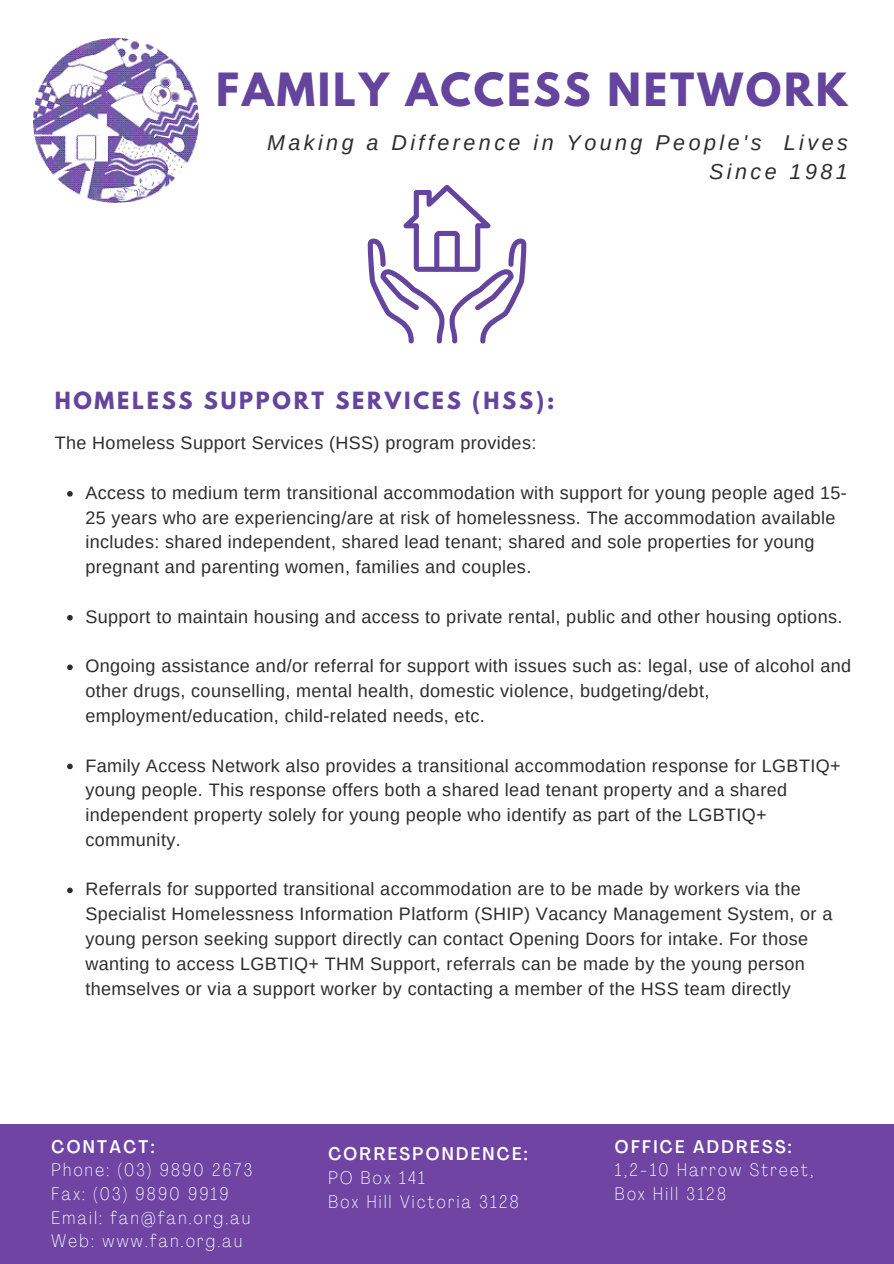
<style>
.page{position:relative;width:894px;height:1264px;background:#fff}
.page>*{position:absolute;margin:0;border:0;box-sizing:border-box;transform-origin:0 0}
.t1{font:700 40.5px "League Spartan";letter-spacing:.07em;color:#64449c}
.t2{font:italic 21.45px/29.2px "Arimo";letter-spacing:.16em;color:#2d2d2d;text-align:right}
.t3{font:700 21px "League Spartan";letter-spacing:.13em;color:#64449c}
.t4{font:18px/24.8px "Arimo";letter-spacing:.02em;color:#2d2d2d}
.t5{font:100 condensed 18px/23.7px "Agrandir";letter-spacing:.13em;color:#fff}
.t6{font:500 condensed 18px "Agrandir";letter-spacing:.13em;color:#fff}
</style>
<div class="page">
<div style="left:0;top:1124px;width:893px;height:139px;background:#6f44a2"></div>
<img style="left:33px;top:38px;width:165px;height:165px">
<svg style="left:67px;top:491px;width:6px;height:5px"></svg>
<svg style="left:67px;top:615px;width:6px;height:5px"></svg>
<svg style="left:67px;top:664px;width:6px;height:6px"></svg>
<svg style="left:67px;top:763px;width:6px;height:6px"></svg>
<svg style="left:67px;top:887px;width:6px;height:6px"></svg>
<svg style="left:367px;top:185px;width:159px;height:158px"></svg>
<h1 class="t1" style="left:216px;top:69px;width:633px">FAMILY ACCESS NETWORK</h1>
<p class="t2" style="left:267px;top:127px;width:582px">Making a Difference in Young People's Lives<br>Since 1981</p>
<p class="t3" style="left:55px;top:390px;width:501px">HOMELESS SUPPORT SERVICES (HSS):</p>
<p class="t4" style="left:55px;top:431px;width:483px">The Homeless Support Services (HSS) program provides:</p>
<p class="t4" style="left:85px;top:480px;width:762px">Access to medium term transitional accommodation with support for young people aged 15- 25 years who are experiencing/are at risk of homelessness. The accommodation available includes: shared independent, shared lead tenant; shared and sole properties for young pregnant and parenting women, families and couples.</p>
<p class="t4" style="left:85px;top:604px;width:758px">Support to maintain housing and access to private rental, public and other housing options.</p>
<p class="t4" style="left:85px;top:653px;width:767px">Ongoing assistance and/or referral for support with issues such as: legal, use of alcohol and other drugs, counselling, mental health, domestic violence, budgeting/debt, employment/education, child-related needs, etc.</p>
<p class="t4" style="left:85px;top:753px;width:756px">Family Access Network also provides a transitional accommodation response for LGBTIQ+ young people. This response offers both a shared lead tenant property and a shared independent property solely for young people who identify as part of the LGBTIQ+ community.</p>
<p class="t4" style="left:85px;top:876px;width:748px">Referrals for supported transitional accommodation are to be made by workers via the Specialist Homelessness Information Platform (SHIP) Vacancy Management System, or a young person seeking support directly can contact Opening Doors for intake. For those wanting to access LGBTIQ+ THM Support, referrals can be made by the young person themselves or via a support worker by contacting a member of the HSS team directly</p>
<p class="t6" style="left:52px;top:1139px;width:104px">CONTACT:</p>
<p class="t5" style="left:52px;top:1159px;width:202px">Phone: (03) 9890 2673<br>Fax: (03) 9890 9919<br>Email: fan@fan.org.au<br>Web: www.fan.org.au</p>
<p class="t6" style="left:328px;top:1146px;width:201px">CORRESPONDENCE:</p>
<p class="t5" style="left:328px;top:1167px;width:192px">PO Box 141<br>Box Hill Victoria 3128</p>
<p class="t6" style="left:614px;top:1139px;width:178px">OFFICE ADDRESS:</p>
<p class="t5" style="left:614px;top:1159px;width:200px">1,2-10 Harrow Street,<br>Box Hill 3128</p>
</div>
